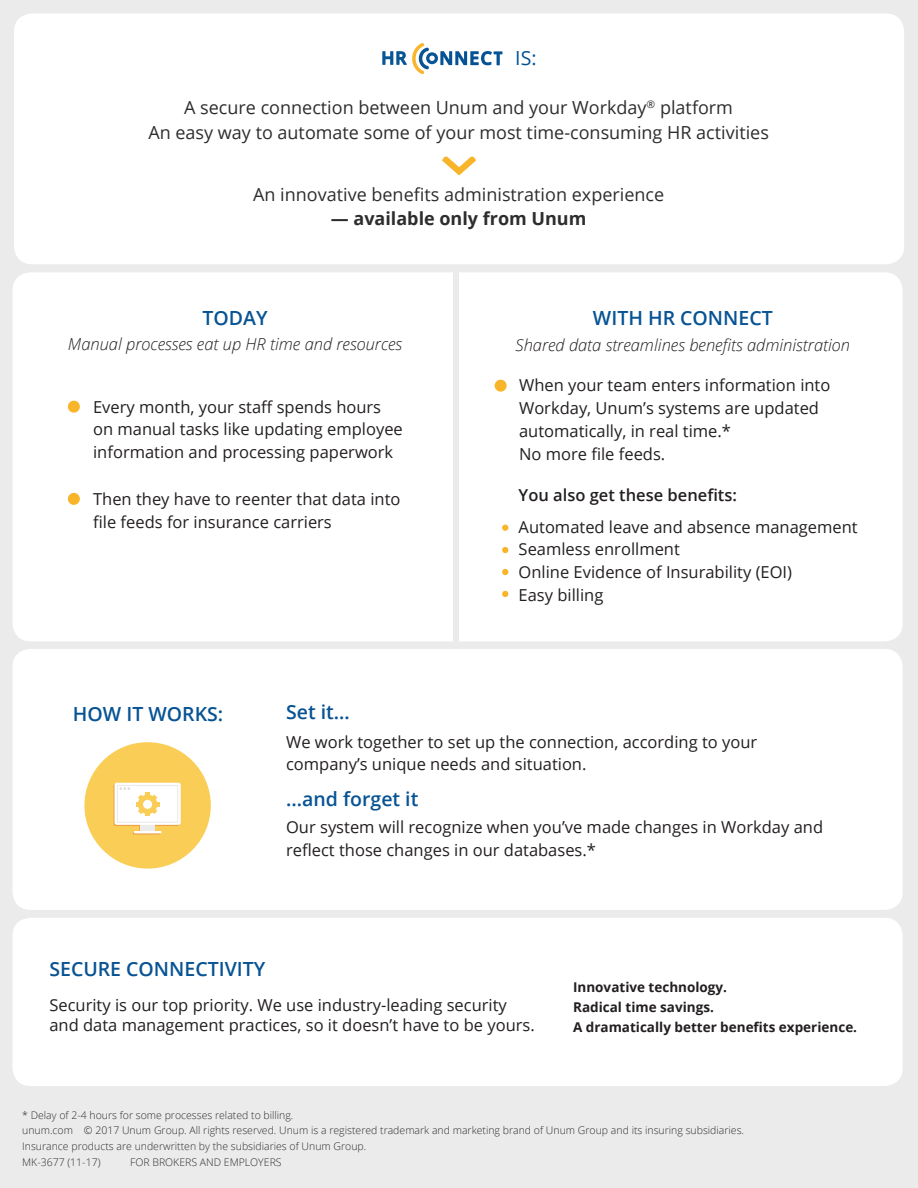
<style>
.page{position:relative;width:918px;height:1188px;background:#ebebec}
.page>*{position:absolute;margin:0;border:0;box-sizing:border-box;transform-origin:0 0}
.t1{font:600 19.5px "Open Sans";color:#075394}
.t2{font:19.5px "Open Sans";color:#015294}
.t3{font:18px "Open Sans";color:#2c2d2c}
.t4{font:700 18px "Open Sans";color:#2c2d2c}
.t5{font:16.5px/22.8px "Open Sans";color:#231f20}
.t6{font:italic 300 16.5px "Open Sans";color:#231f20}
.t7{font:700 13.5px/19.8px "Open Sans";color:#231f20}
.t8{font:300 10.5px/15.6px "Open Sans";color:#2c2d2c}
.s1{font-weight:600}
</style>
<div class="page">
<div style="left:13px;top:649px;width:890px;height:261px;background:#fff;border-radius:18px"></div>
<div style="left:13px;top:918px;width:890px;height:168px;background:#fff;border-radius:18px"></div>
<div style="left:13px;top:272px;width:890px;height:369px;background:#fff;border-radius:18px"></div>
<div style="left:14px;top:14px;width:890px;height:250px;background:#fff;border-radius:18px"></div>
<svg style="left:442px;top:156px;width:34px;height:20px"></svg>
<div style="left:454px;top:271px;width:5px;height:375px;background:#ebebec"></div>
<div style="left:68px;top:401px;width:12px;height:12px;background:#f8b529;border-radius:50%"></div>
<div style="left:495px;top:380px;width:12px;height:12px;background:#f8b529;border-radius:50%"></div>
<svg style="left:502px;top:525px;width:6px;height:6px"></svg>
<svg style="left:502px;top:547px;width:6px;height:6px"></svg>
<svg style="left:502px;top:569px;width:6px;height:6px"></svg>
<svg style="left:502px;top:591px;width:6px;height:6px"></svg>
<div style="left:68px;top:493px;width:12px;height:12px;background:#f8b529;border-radius:50%"></div>
<div style="left:84px;top:742px;width:127px;height:127px;background:#face56;border-radius:50%"></div>
<svg style="left:115px;top:783px;width:66px;height:42px"></svg>
<svg style="left:114px;top:784px;width:66px;height:50px"></svg>
<hr style="left:134px;top:831px;width:27px;height:2px;background:#fff">
<svg style="left:382px;top:43px;width:120px;height:31px"></svg>
<p class="t2" style="left:515px;top:45px;width:23px">IS:</p>
<p class="t3" style="left:184px;top:95px;width:550px">A secure connection between Unum and your Workday<sup>®</sup> platform</p>
<p class="t3" style="left:148px;top:120px;width:622px">An easy way to automate some of your most time-consuming HR activities</p>
<p class="t3" style="left:253px;top:182px;width:413px">An innovative benefits administration experience</p>
<p class="t4" style="left:331px;top:206px;width:257px">— available only from Unum</p>
<p class="t1" style="left:203px;top:304px;width:67px">TODAY</p>
<p class="t6" style="left:68px;top:333px;width:336px">Manual processes eat up HR time and resources</p>
<p class="t5" style="left:93px;top:395px;width:311px">Every month, your staff spends hours on manual tasks like updating employee information and processing paperwork</p>
<p class="t5" style="left:93px;top:487px;width:309px">Then they have to reenter that data into file feeds for insurance carriers</p>
<p class="t1" style="left:593px;top:305px;width:181px">WITH HR CONNECT</p>
<p class="t6" style="left:516px;top:334px;width:336px">Shared data streamlines benefits administration</p>
<p class="t5" style="left:519px;top:373px;width:313px">When your team enters information into<br>Workday, Unum’s systems are updated automatically, in real time.*<br>No more file feeds.</p>
<p class="t5" style="left:519px;top:478px;width:341px;line-height:31.8px"><span class="s1">You also get these benefits:<br></span>Automated leave and absence management</p>
<p class="t5" style="left:519px;top:538px;width:163px">Seamless enrollment</p>
<p class="t5" style="left:519px;top:560px;width:275px">Online Evidence of Insurability (EOI)</p>
<p class="t5" style="left:519px;top:583px;width:86px">Easy billing</p>
<p class="t1" style="left:73px;top:700px;width:152px">HOW IT WORKS:</p>
<p class="t1" style="left:286px;top:698px;width:65px">Set it…</p>
<p class="t5" style="left:286px;top:730px;width:473px">We work together to set up the connection, according to your company’s unique needs and situation.</p>
<p class="t1" style="left:286px;top:785px;width:134px">...and forget it</p>
<p class="t5" style="left:286px;top:816px;width:539px">Our system will recognize when you’ve made changes in Workday and reflect those changes in our databases.*</p>
<p class="t1" style="left:49px;top:955px;width:217px">SECURE CONNECTIVITY</p>
<p class="t5" style="left:49px;top:995px;width:487px;line-height:19.8px">Security is our top priority. We use industry-leading security and data management practices, so it doesn’t have to be yours.</p>
<p class="t7" style="left:573px;top:977px;width:286px">Innovative technology.<br>Radical time savings.<br>A dramatically better benefits experience.</p>
<p class="t8" style="left:22px;top:1107px;width:273px">* Delay of 2-4 hours for some processes related to billing.</p>
<p class="t8" style="left:22px;top:1122px;width:723px">unum.com © 2017 Unum Group. All rights reserved. Unum is a registered trademark and marketing brand of Unum Group and its insuring subsidiaries.</p>
<p class="t8" style="left:22px;top:1138px;width:346px">Insurance products are underwritten by the subsidiaries of Unum Group.<br>MK-3677 (11-17)</p>
<p class="t8" style="left:130px;top:1154px;width:153px">FOR BROKERS AND EMPLOYERS</p>
</div>
